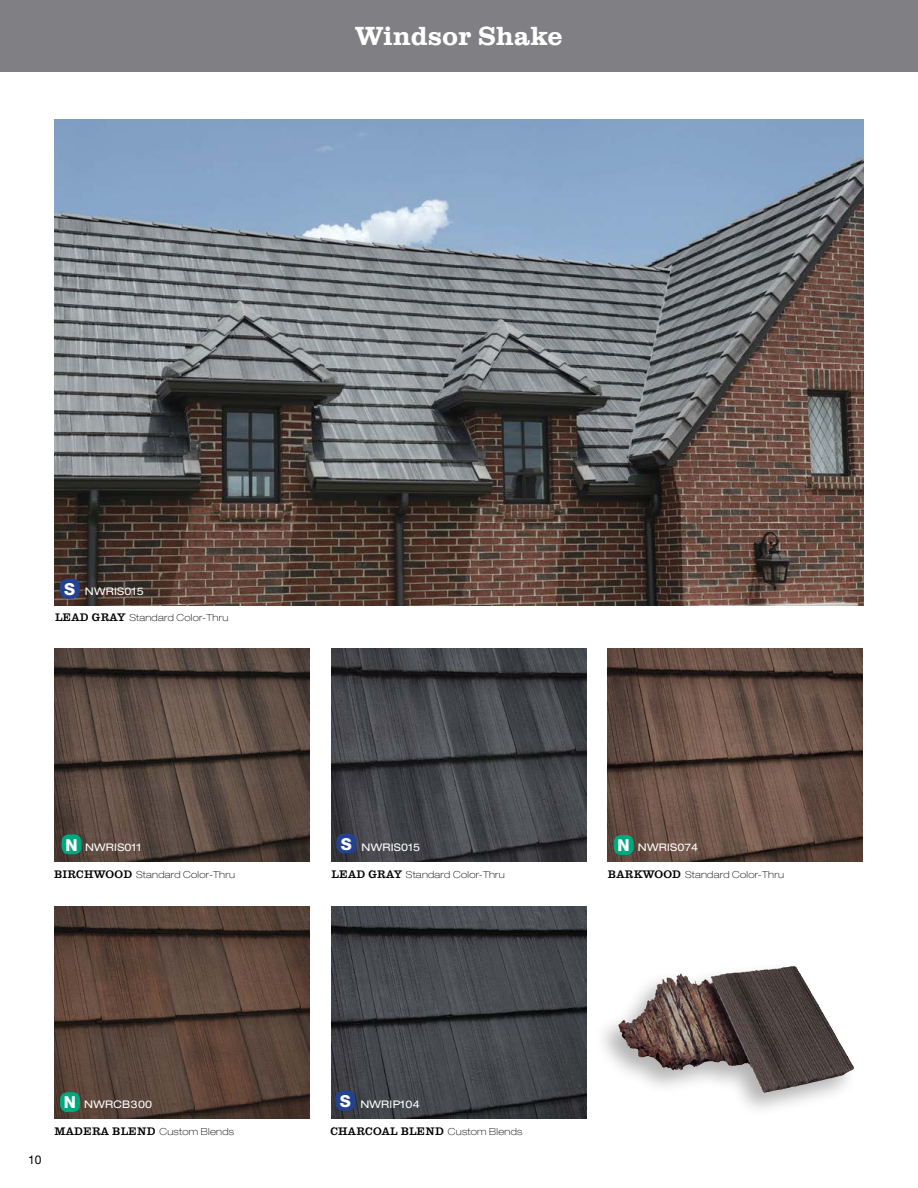
<style>
.page{position:relative;width:918px;height:1188px;background:#fff}
.page>*{position:absolute;margin:0;border:0;box-sizing:border-box;transform-origin:0 0}
.t1{font:700 27px "Clarendon Com";color:#fff}
.t2{font:800 16.5px "Helvetica Neue";color:#fff}
.t3{font:12px "Helvetica Neue";color:#000}
.t4{font:500 11.25px "Clarendon Com";letter-spacing:.025em;color:#000}
.t5{font:expanded 10.5px "Helvetica Neue";letter-spacing:.025em;color:#fff}
.t6{font:100 expanded 9.75px "Helvetica Neue";letter-spacing:.025em;color:#000}
.s1{font-weight:800;font-stretch:normal;font-size:16.5px}
.s2{font-family:"Clarendon Com";font-weight:500;font-stretch:normal;font-size:11.25px}
.s3{font-family:"Helvetica Neue";font-weight:100;font-stretch:expanded;font-size:9.75px}
</style>
<div class="page">
<img style="left:54px;top:649px;width:255px;height:212px">
<img style="left:54px;top:906px;width:255px;height:212px">
<img style="left:332px;top:649px;width:255px;height:212px">
<img style="left:332px;top:906px;width:255px;height:212px">
<img style="left:608px;top:649px;width:255px;height:212px">
<div style="left:0;top:0;width:918px;height:71px;background:#807f83"></div>
<img style="left:54px;top:120px;width:810px;height:486px">
<div style="left:592px;top:960px;width:267px;height:159px;background:#000;opacity:.3"></div>
<img style="left:653px;top:966px;width:139px;height:33px">
<div style="left:60px;top:579px;width:20px;height:20px;background:#23428f;border-radius:8px"></div>
<div style="left:336px;top:834px;width:20px;height:19px;background:#23428f;border-radius:8px"></div>
<div style="left:335px;top:1091px;width:20px;height:20px;background:#23428f;border-radius:8px"></div>
<div style="left:62px;top:834px;width:20px;height:20px;background:#00a87f;border-radius:8px"></div>
<div style="left:614px;top:835px;width:20px;height:20px;background:#00a87f;border-radius:8px"></div>
<div style="left:60px;top:1092px;width:20px;height:20px;background:#00a87f;border-radius:8px"></div>
<h1 class="t1" style="left:355px;top:20px;width:209px">Windsor Shake</h1>
<p class="t5" style="left:64px;top:585px;width:81px"><span class="s1">S</span> NWRIS015</p>
<p class="t6" style="left:55px;top:612px;width:175px"><span class="s2">LEAD GRAY</span> Standard Color-Thru</p>
<h2 class="t2" style="left:341px;top:834px;width:13px">S</h2>
<h2 class="t2" style="left:65px;top:835px;width:14px">N</h2>
<h2 class="t2" style="left:618px;top:836px;width:14px">N</h2>
<p class="t5" style="left:85px;top:841px;width:58px">NWRIS011</p>
<p class="t6" style="left:54px;top:868px;width:183px"><span class="s2">BIRCHWOOD</span> Standard Color-Thru</p>
<p class="t6" style="left:608px;top:868px;width:178px"><span class="s2">BARKWOOD</span> Standard Color-Thru</p>
<p class="t5" style="left:362px;top:841px;width:60px">NWRIS015</p>
<p class="t5" style="left:638px;top:841px;width:62px">NWRIS074</p>
<p class="t6" style="left:332px;top:868px;width:175px"><span class="s2">LEAD GRAY</span> Standard Color-Thru</p>
<p class="t3" style="left:28px;top:1152px;width:15px">10</p>
<h2 class="t2" style="left:64px;top:1093px;width:14px">N</h2>
<p class="t5" style="left:84px;top:1098px;width:69px">NWRCB300</p>
<p class="t6" style="left:54px;top:1125px;width:181px"><span class="s2">MADERA BLEND</span> Custom Blends</p>
<h2 class="t2" style="left:340px;top:1091px;width:13px">S</h2>
<p class="t5" style="left:360px;top:1098px;width:61px">NWRIP104</p>
<p class="t4" style="left:330px;top:1124px;width:194px">CHARCOAL BLEND <span class="s3">Custom Blends</span></p>
</div>
